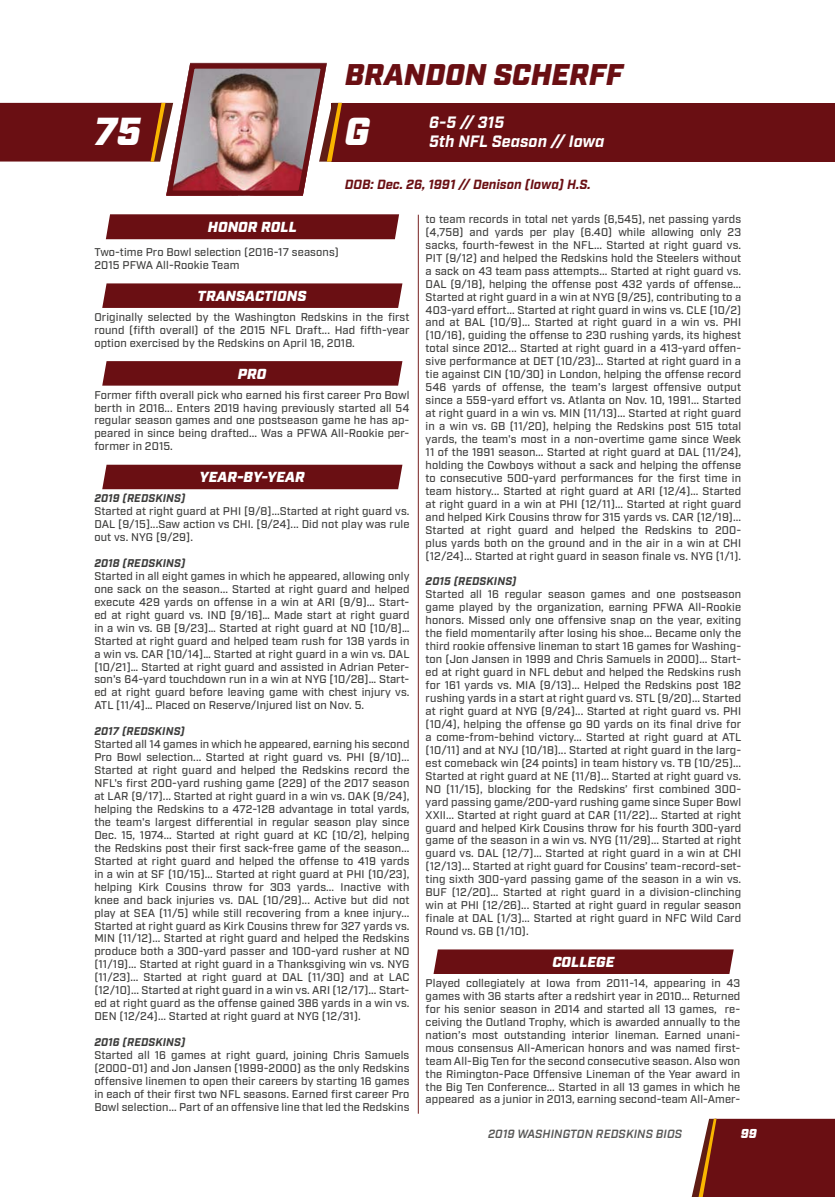
<style>
.page{position:relative;width:835px;height:1197px;background:#fff}
.page>*{position:absolute;margin:0;border:0;box-sizing:border-box;transform-origin:0 0}
.t1{font:italic 900 39.02px "Industry";color:#fff}
.t2{font:italic 900 29.93px "Industry";letter-spacing:.01em;color:#6a0f13}
.t3{font:italic 700 16.45px/19.8px "Industry";color:#fff}
.t4{font:italic 900 14.53px "Industry";color:#fff}
.t5{font:italic 700 13.3px "Industry";color:#6a0f13}
.t6{font:italic 900 12.95px "Industry";color:#fff}
.t7{font:italic 600 11.9px "Industry";letter-spacing:.01em;color:#575756}
.t8{font:500 11.2px/13px "Industry";letter-spacing:.01em;color:#3c3c3b;text-align:justify}
.t9{font:italic 700 11.2px "Industry";letter-spacing:.01em;color:#3c3c3b}
</style>
<div class="page">
<svg style="left:692px;top:1119px;width:143px;height:78px;background:#752120"></svg>
<div style="left:332px;top:103px;width:503px;height:59px;background:#6a0f13"></div>
<svg style="left:0;top:62px;width:342px;height:134px"></svg>
<svg style="left:102px;top:283px;width:300px;height:25px;background:#6e161a"></svg>
<svg style="left:102px;top:361px;width:300px;height:25px;background:#6e161a"></svg>
<div style="left:102px;top:465px;width:300px;height:24px;background:#6a0f13"></div>
<div style="left:433px;top:949px;width:300px;height:25px;background:#6a0f13"></div>
<hr style="left:418px;top:215px;width:1px;height:899px;background:#762121">
<div style="left:106px;top:214px;width:293px;height:25px;background:#6a0f13"></div>
<h2 class="t2" style="left:345px;top:57px;width:279px">BRANDON SCHERFF</h2>
<h1 class="t1" style="left:94px;top:108px;width:49px">75</h1>
<h1 class="t1" style="left:345px;top:108px;width:26px">G</h1>
<h3 class="t3" style="left:429px;top:113px;width:177px">6-5 // 315<br>5th NFL Season // Iowa</h3>
<p class="t5" style="left:345px;top:176px;width:247px">DOB: Dec. 26, 1991 // Denison (Iowa) H.S.</p>
<p class="t4" style="left:207px;top:218px;width:94px">HONOR ROLL</p>
<p class="t8" style="left:94px;top:246px;width:246px">Two-time Pro Bowl selection (2016-17 seasons)<br>2015 PFWA All-Rookie Team</p>
<p class="t4" style="left:197px;top:287px;width:114px">TRANSACTIONS</p>
<p class="t8" style="left:94px;top:311px;width:317px">Originally selected by the Washington Redskins in the first round (fifth overall) of the 2015 NFL Draft... Had fifth-year option exercised by the Redskins on April 16, 2018.</p>
<p class="t4" style="left:237px;top:365px;width:33px">PRO</p>
<p class="t8" style="left:94px;top:389px;width:317px">Former fifth overall pick who earned his first career Pro Bowl berth in 2016... Enters 2019 having previously started all 54 regular season games and one postseason game he has ap&shy;peared in since being drafted... Was a PFWA All-Rookie per&shy;former in 2015.</p>
<p class="t4" style="left:199px;top:469px;width:110px">YEAR-BY-YEAR</p>
<p class="t9" style="left:94px;top:492px;width:92px">2019 (REDSKINS)</p>
<p class="t8" style="left:94px;top:505px;width:317px">Started at right guard at PHI [9/8]...Started at right guard vs.<br>DAL [9/15]...Saw action vs CHI. [9/24]... Did not play was rule out vs. NYG [9/29].</p>
<p class="t9" style="left:94px;top:556px;width:92px">2018 (REDSKINS)</p>
<p class="t8" style="left:94px;top:570px;width:317px">Started in all eight games in which he appeared, allowing only one sack on the season... Started at right guard and helped execute 429 yards on offense in a win at ARI (9/9)... Start&shy;ed at right guard vs. IND [9/16]… Made start at right guard in a win vs. GB [9/23]… Started at right guard at NO [10/8]… Started at right guard and helped team rush for 138 yards in a win vs. CAR [10/14]… Started at right guard in a win vs. DAL [10/21]… Started at right guard and assisted in Adrian Peter&shy;son's 64-yard touchdown run in a win at NYG [10/28]… Start&shy;ed at right guard before leaving game with chest injury vs.<br>ATL [11/4]… Placed on Reserve/Injured list on Nov. 5.</p>
<p class="t9" style="left:94px;top:725px;width:92px">2017 (REDSKINS)</p>
<p class="t8" style="left:94px;top:738px;width:317px">Started all 14 games in which he appeared, earning his second Pro Bowl selection... Started at right guard vs. PHI (9/10)...<br>Started at right guard and helped the Redskins record the NFL's first 200-yard rushing game (229) of the 2017 season at LAR (9/17)... Started at right guard in a win vs. OAK (9/24), helping the Redskins to a 472-128 advantage in total yards, the team's largest differential in regular season play since Dec. 15, 1974... Started at right guard at KC (10/2), helping the Redskins post their first sack-free game of the season...<br>Started at right guard and helped the offense to 419 yards in a win at SF (10/15)... Started at right guard at PHI (10/23), helping Kirk Cousins throw for 303 yards... Inactive with knee and back injuries vs. DAL (10/29)... Active but did not play at SEA (11/5) while still recovering from a knee injury...<br>Started at right guard as Kirk Cousins threw for 327 yards vs.<br>MIN (11/12)... Started at right guard and helped the Redskins produce both a 300-yard passer and 100-yard rusher at NO (11/19)... Started at right guard in a Thanksgiving win vs. NYG (11/23)... Started at right guard at DAL (11/30) and at LAC (12/10)... Started at right guard in a win vs. ARI (12/17)... Start&shy;ed at right guard as the offense gained 386 yards in a win vs.<br>DEN (12/24)... Started at right guard at NYG (12/31).</p>
<p class="t9" style="left:94px;top:1035px;width:92px">2016 (REDSKINS)</p>
<p class="t8" style="left:94px;top:1049px;width:317px">Started all 16 games at right guard, joining Chris Samuels (2000-01) and Jon Jansen (1999-2000) as the only Redskins offensive linemen to open their careers by starting 16 games in each of their first two NFL seasons. Earned first career Pro Bowl selection... Part of an offensive line that led the Redskins</p>
<p class="t8" style="left:426px;top:213px;width:317px">to team records in total net yards (6,545), net passing yards (4,758) and yards per play (6.40) while allowing only 23 sacks, fourth-fewest in the NFL... Started at right guard vs.<br>PIT (9/12) and helped the Redskins hold the Steelers without a sack on 43 team pass attempts... Started at right guard vs.<br>DAL (9/18), helping the offense post 432 yards of offense...<br>Started at right guard in a win at NYG (9/25), contributing to a 403-yard effort... Started at right guard in wins vs. CLE (10/2) and at BAL (10/9)... Started at right guard in a win vs. PHI (10/16), guiding the offense to 230 rushing yards, its highest total since 2012... Started at right guard in a 413-yard offen&shy;sive performance at DET (10/23)... Started at right guard in a tie against CIN (10/30) in London, helping the offense record 546 yards of offense, the team’s largest offensive output since a 559-yard effort vs. Atlanta on Nov. 10, 1991... Started at right guard in a win vs. MIN (11/13)... Started at right guard in a win vs. GB (11/20), helping the Redskins post 515 total yards, the team's most in a non-overtime game since Week 11 of the 1991 season... Started at right guard at DAL (11/24), holding the Cowboys without a sack and helping the offense to consecutive 500-yard performances for the first time in team history... Started at right guard at ARI (12/4)... Started at right guard in a win at PHI (12/11)... Started at right guard and helped Kirk Cousins throw for 315 yards vs. CAR (12/19)...<br>Started at right guard and helped the Redskins to 200- plus yards both on the ground and in the air in a win at CHI (12/24)... Started at right guard in season finale vs. NYG (1/1).</p>
<p class="t9" style="left:426px;top:575px;width:92px">2015 (REDSKINS)</p>
<p class="t8" style="left:426px;top:588px;width:317px">Started all 16 regular season games and one postseason game played by the organization, earning PFWA All-Rookie honors. Missed only one offensive snap on the year, exiting the field momentarily after losing his shoe... Became only the third rookie offensive lineman to start 16 games for Washing&shy;ton (Jon Jansen in 1999 and Chris Samuels in 2000)... Start&shy;ed at right guard in NFL debut and helped the Redskins rush for 161 yards vs. MIA (9/13)... Helped the Redskins post 182 rushing yards in a start at right guard vs. STL (9/20)... Started at right guard at NYG (9/24)... Started at right guard vs. PHI (10/4), helping the offense go 90 yards on its final drive for a come-from-behind victory... Started at right guard at ATL (10/11) and at NYJ (10/18)... Started at right guard in the larg&shy;est comeback win (24 points) in team history vs. TB (10/25)...<br>Started at right guard at NE (11/8)... Started at right guard vs.<br>NO (11/15), blocking for the Redskins’ first combined 300- yard passing game/200-yard rushing game since Super Bowl XXII... Started at right guard at CAR (11/22)... Started at right guard and helped Kirk Cousins throw for his fourth 300-yard game of the season in a win vs. NYG (11/29)... Started at right guard vs. DAL (12/7)... Started at right guard in a win at CHI (12/13)... Started at right guard for Cousins’ team-record-set&shy;ting sixth 300-yard passing game of the season in a win vs.<br>BUF (12/20)... Started at right guard in a division-clinching win at PHI (12/26)... Started at right guard in regular season finale at DAL (1/3)... Started at right guard in NFC Wild Card Round vs. GB (1/10).</p>
<p class="t4" style="left:552px;top:953px;width:67px">COLLEGE</p>
<p class="t8" style="left:426px;top:977px;width:316px">Played collegiately at Iowa from 2011-14, appearing in 43 games with 36 starts after a redshirt year in 2010... Returned for his senior season in 2014 and started all 13 games, re&shy;ceiving the Outland Trophy, which is awarded annually to the nation’s most outstanding interior lineman. Earned unani&shy;mous consensus All-American honors and was named first&shy;team All-Big Ten for the second consecutive season. Also won the Rimington-Pace Offensive Lineman of the Year award in the Big Ten Conference... Started in all 13 games in which he appeared as a junior in 2013, earning second-team All-Amer-</p>
<p class="t7" style="left:488px;top:1127px;width:195px">2019 WASHINGTON REDSKINS BIOS</p>
<p class="t6" style="left:741px;top:1126px;width:18px">99</p>
</div>
